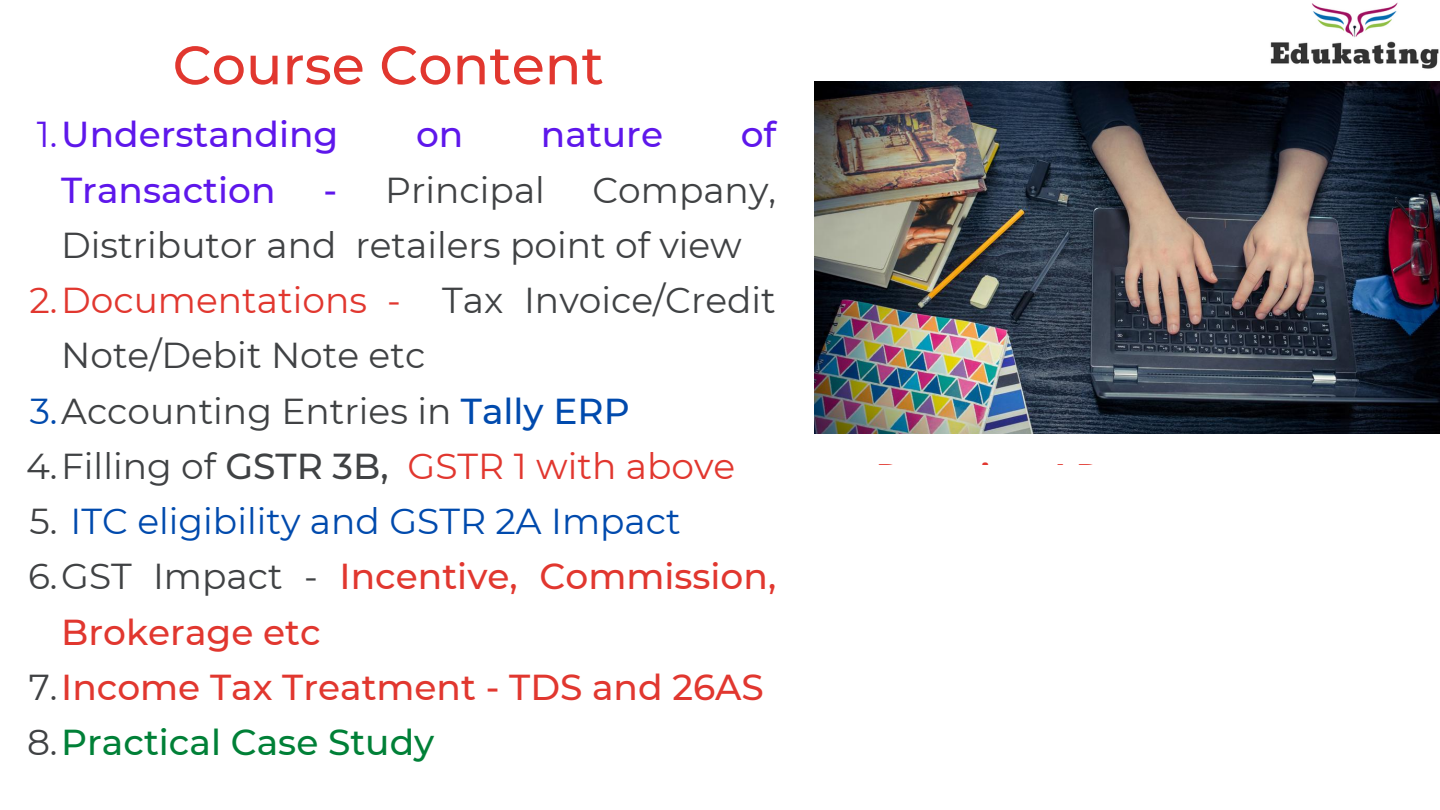
<style>
.page{position:relative;width:1440px;height:810px;background:#fff}
.page>*{position:absolute;margin:0;border:0;box-sizing:border-box;transform-origin:0 0}
.t1{font:500 54px "Montserrat";color:#e1372f}
.t2{font:36px "Montserrat";color:#404244}
.t3{font:500 36px "Montserrat";color:#e1372f}
.t4{font:36px "Montserrat";color:#e1372f}
.t5{font:500 36px "Montserrat";color:#5e17eb}
.t6{font:36px "Montserrat";color:#004aad}
.t7{font:500 36px "Montserrat";color:#008037}
.s1{font-weight:400}
.s2{font-weight:500;color:#5e17eb}
.s3{color:#404244}
.s4{color:#004aad}
.s5{font-weight:500;color:#004aad}
.s6{font-weight:500;color:#404244}
.s7{font-weight:400;color:#404244}
</style>
<div class="page">
<img style="left:815px;top:81px;width:625px;height:352px">
<img style="left:1270px;top:2px;width:169px;height:67px">
<h1 class="t1" style="left:173px;top:32px;width:433px">Course Content</h1>
<p class="t5" style="left:37px;top:112px;width:303px"><span class="s1">1.</span>Understanding</p>
<p class="t5" style="left:416px;top:112px;width:49px">on</p>
<p class="t5" style="left:541px;top:112px;width:124px">nature</p>
<p class="t5" style="left:741px;top:112px;width:37px">of</p>
<p class="t5" style="left:61px;top:168px;width:216px">Transaction</p>
<p class="t2" style="left:324px;top:168px;width:223px"><span class="s2">-</span> Principal</p>
<p class="t2" style="left:592px;top:168px;width:185px">Company,</p>
<p class="t2" style="left:61px;top:223px;width:682px">Distributor and retailers point of view</p>
<p class="t4" style="left:30px;top:278px;width:748px">2.Documentations - <span class="s3">Tax Invoice/Credit</span></p>
<p class="t2" style="left:61px;top:333px;width:366px">Note/Debit Note etc</p>
<p class="t2" style="left:30px;top:389px;width:602px"><span class="s4">3.</span>Accounting Entries in <span class="s5">Tally ERP</span></p>
<p class="t4" style="left:26px;top:444px;width:711px"><span class="s3">4.Filling of</span> <span class="s6">GSTR 3B,</span> GSTR 1 with above</p>
<p class="t6" style="left:30px;top:499px;width:653px"><span class="s3">5.</span> ITC eligibility and GSTR 2A Impact</p>
<p class="t3" style="left:28px;top:554px;width:750px"><span class="s7">6.GST Impact -</span> Incentive, Commission,</p>
<p class="t3" style="left:61px;top:610px;width:261px">Brokerage etc</p>
<p class="t3" style="left:29px;top:665px;width:737px"><span class="s7">7.</span>Income Tax Treatment - TDS and 26AS</p>
<p class="t7" style="left:27px;top:720px;width:409px"><span class="s7">8.</span>Practical Case Study</p>
</div>
